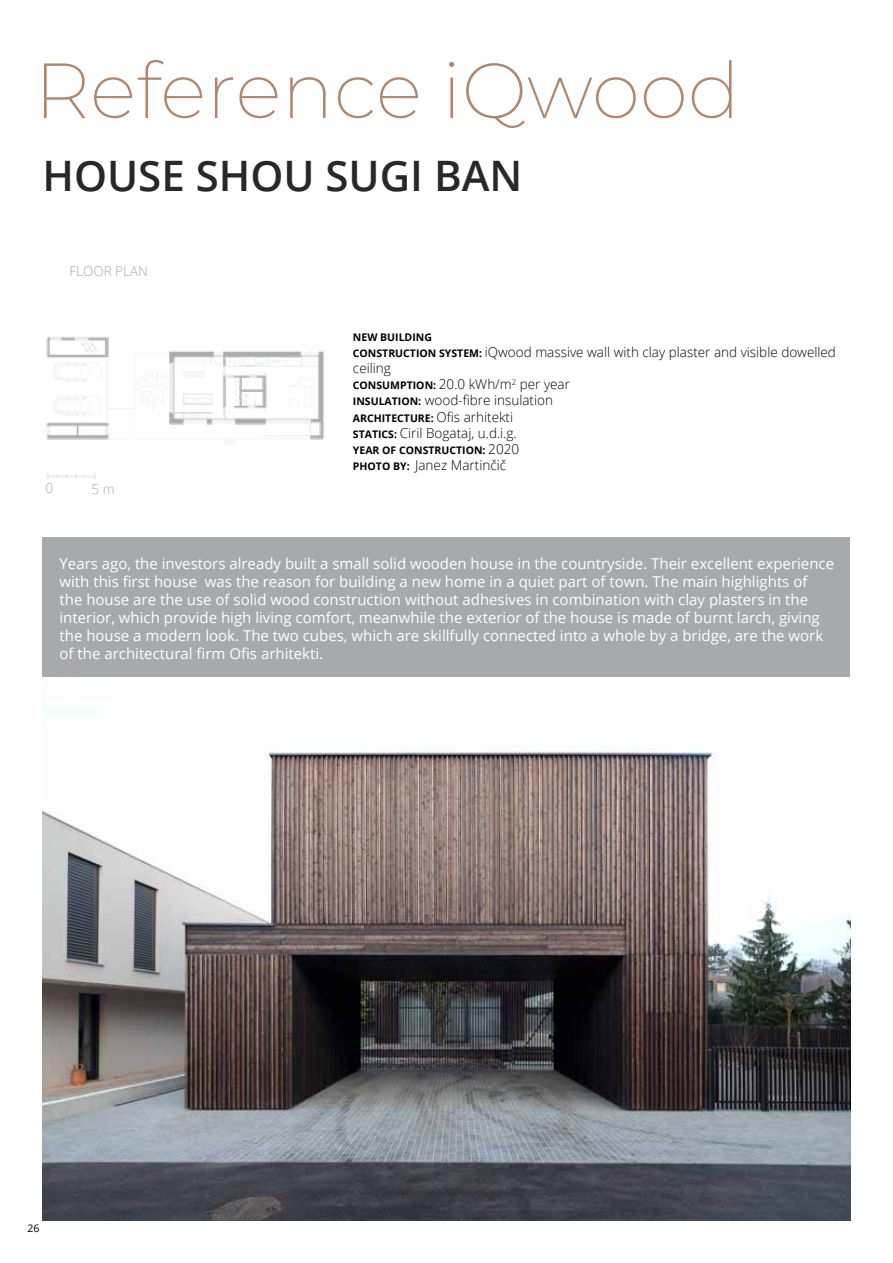
<style>
.page{position:relative;width:893px;height:1263px;background:#fff}
.page>*{position:absolute;margin:0;border:0;box-sizing:border-box;transform-origin:0 0}
.t1{font:200 78px "Montserrat";color:#b0876f}
.t2{font:600 42px "Open Sans";color:#292829}
.t3{font:15px/18px "Open Sans";color:#fff}
.t4{font:300 13.5px/16.2px "Open Sans";color:#000}
.t5{font:300 13.5px "Open Sans";color:#a7a9ac}
.t6{font:700 10.5px "Open Sans";color:#000}
.t7{font:10.5px "Open Sans";color:#000}
.s1{font-weight:700;font-size:10.5px}
.s2{font-weight:300;font-size:13.5px}
</style>
<div class="page">
<div style="left:43px;top:536px;width:807px;height:684px;background:#a7a9ac"></div>
<img style="left:46px;top:336px;width:279px;height:143px">
<img style="left:43px;top:677px;width:807px;height:543px">
<h1 class="t1" style="left:34px;top:38px;width:708px">Reference iQwood</h1>
<h2 class="t2" style="left:43px;top:146px;width:481px">HOUSE SHOU SUGI BAN</h2>
<p class="t5" style="left:69px;top:262px;width:80px">FLOOR PLAN</p>
<p class="t5" style="left:45px;top:479px;width:9px">0</p>
<p class="t5" style="left:92px;top:480px;width:25px">5 m</p>
<p class="t6" style="left:353px;top:329px;width:81px">NEW BUILDING</p>
<p class="t4" style="left:353px;top:343px;width:485px"><span class="s1">CONSTRUCTION SYSTEM:</span> iQwood massive wall with clay plaster and visible dowelled ceiling<br><span class="s1">CONSUMPTION:</span> 20.0 kWh/m<sup>2</sup> per year<br><span class="s1">INSULATION:</span> wood-fibre insulation</p>
<p class="t6" style="left:353px;top:410px;width:162px">ARCHITECTURE: <span class="s2">Ofis arhitekti</span></p>
<p class="t4" style="left:353px;top:424px;width:165px"><span class="s1">STATICS:</span> Ciril Bogataj, u.d.i.g.</p>
<p class="t6" style="left:353px;top:443px;width:168px">YEAR OF CONSTRUCTION: <span class="s2">2020</span></p>
<p class="t4" style="left:353px;top:457px;width:155px"><span class="s1">PHOTO BY:</span> Janez Martinčič</p>
<p class="t3" style="left:60px;top:554px;width:776px">Years ago, the investors already built a small solid wooden house in the countryside. Their excellent experience with this first house was the reason for building a new home in a quiet part of town. The main highlights of the house are the use of solid wood construction without adhesives in combination with clay plasters in the interior, which provide high living comfort, meanwhile the exterior of the house is made of burnt larch, giving the house a modern look. The two cubes, which are skillfully connected into a whole by a bridge, are the work of the architectural firm Ofis arhitekti.</p>
<p class="t7" style="left:28px;top:1220px;width:14px">26</p>
</div>
